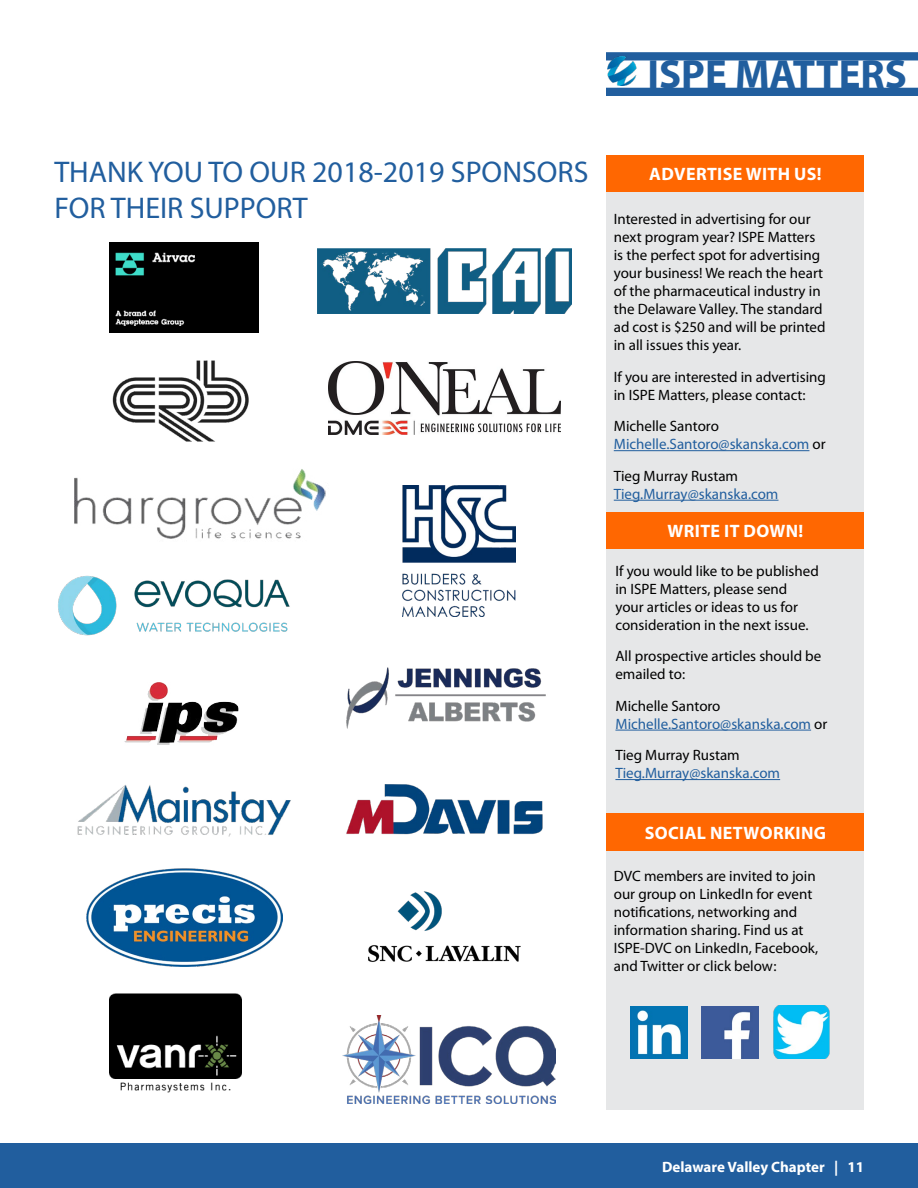
<style>
.page{position:relative;width:918px;height:1188px;background:#fff}
.page>*{position:absolute;margin:0;border:0;box-sizing:border-box;transform-origin:0 0}
.t1{font:700 40.95px "Myriad Pro";color:#215e9e}
.t2{font:30px/36px "Myriad Pro";color:#215e9e}
.t3{font:700 18px "Myriad Pro";letter-spacing:.02em;color:#fff}
.t4{font:15px/18px "Myriad Pro";color:#000}
.t5{font:15px/18px "Myriad Pro";color:#215e9e}
.t6{font:700 15px "Myriad Pro";color:#fff}
.s1{color:#000}
</style>
<div class="page">
<div style="left:0;top:1143px;width:918px;height:45px;background:#215e9e"></div>
<div style="left:606px;top:52px;width:312px;height:8px;background:#215e9e"></div>
<div style="left:606px;top:88px;width:312px;height:8px;background:#215e9e"></div>
<img style="left:607px;top:56px;width:31px;height:29px">
<img style="left:110px;top:242px;width:149px;height:91px">
<img style="left:318px;top:249px;width:253px;height:65px">
<img style="left:112px;top:360px;width:137px;height:82px">
<img style="left:328px;top:361px;width:233px;height:74px">
<img style="left:75px;top:469px;width:251px;height:70px">
<img style="left:403px;top:485px;width:113px;height:132px">
<img style="left:124px;top:682px;width:115px;height:63px">
<img style="left:346px;top:667px;width:200px;height:62px">
<img style="left:77px;top:785px;width:214px;height:52px">
<img style="left:346px;top:784px;width:197px;height:51px">
<img style="left:86px;top:868px;width:196px;height:98px">
<img style="left:368px;top:891px;width:153px;height:71px">
<div style="left:606px;top:184px;width:258px;height:926px;background:#e6e7e8"></div>
<div style="left:606px;top:155px;width:258px;height:36px;background:#ff6701"></div>
<div style="left:606px;top:512px;width:258px;height:37px;background:#ff6701"></div>
<hr style="left:614px;top:450px;width:195px;height:1px;background:#215e9e">
<hr style="left:614px;top:500px;width:165px;height:1px;background:#215e9e">
<img style="left:631px;top:1007px;width:56px;height:52px">
<img style="left:701px;top:1006px;width:57px;height:53px">
<img style="left:773px;top:1006px;width:57px;height:53px">
<div style="left:607px;top:813px;width:257px;height:38px;background:#ff6701"></div>
<hr style="left:615px;top:730px;width:196px;height:1px;background:#215e9e">
<hr style="left:615px;top:779px;width:165px;height:1px;background:#215e9e">
<img style="left:110px;top:993px;width:132px;height:99px">
<img style="left:343px;top:1016px;width:213px;height:87px">
<img style="left:58px;top:575px;width:232px;height:61px">
<h1 class="t1" style="left:648px;top:47px;width:261px">ISPE MATTERS</h1>
<h2 class="t2" style="left:54px;top:153px;width:536px">THANK YOU TO OUR 2018-2019 SPONSORS<br>FOR THEIR SUPPORT</h2>
<p class="t3" style="left:649px;top:162px;width:174px">ADVERTISE WITH US!</p>
<p class="t4" style="left:614px;top:210px;width:213px">Interested in advertising for our next program year? ISPE Matters is the perfect spot for advertising your business! We reach the heart of the pharmaceutical industry in the Delaware Valley. The standard ad cost is $250 and will be printed in all issues this year.</p>
<p class="t4" style="left:614px;top:367px;width:214px">If you are interested in advertising in ISPE Matters, please contact:</p>
<p class="t5" style="left:614px;top:417px;width:213px"><span class="s1">Michelle Santoro<br></span>Michelle.Santoro@skanska.com <span class="s1">or</span></p>
<p class="t4" style="left:614px;top:466px;width:126px">Tieg Murray Rustam</p>
<p class="t5" style="left:614px;top:484px;width:166px">Tieg.Murray@skanska.com</p>
<p class="t3" style="left:668px;top:519px;width:137px">WRITE IT DOWN!</p>
<p class="t4" style="left:615px;top:561px;width:205px">If you would like to be published in ISPE Matters, please send your articles or ideas to us for consideration in the next issue.</p>
<p class="t4" style="left:615px;top:647px;width:207px">All prospective articles should be emailed to:</p>
<p class="t5" style="left:615px;top:696px;width:213px"><span class="s1">Michelle Santoro<br></span>Michelle.Santoro@skanska.com <span class="s1">or</span></p>
<p class="t4" style="left:615px;top:746px;width:126px">Tieg Murray Rustam</p>
<p class="t5" style="left:615px;top:764px;width:166px">Tieg.Murray@skanska.com</p>
<p class="t3" style="left:645px;top:821px;width:183px">SOCIAL NETWORKING</p>
<p class="t4" style="left:614px;top:867px;width:206px">DVC members are invited to join our group on LinkedIn for event notifications, networking and information sharing. Find us at<br>ISPE-DVC on LinkedIn, Facebook, and Twitter or click below:</p>
<p class="t6" style="left:662px;top:1157px;width:203px">Delaware Valley Chapter | 11</p>
</div>
